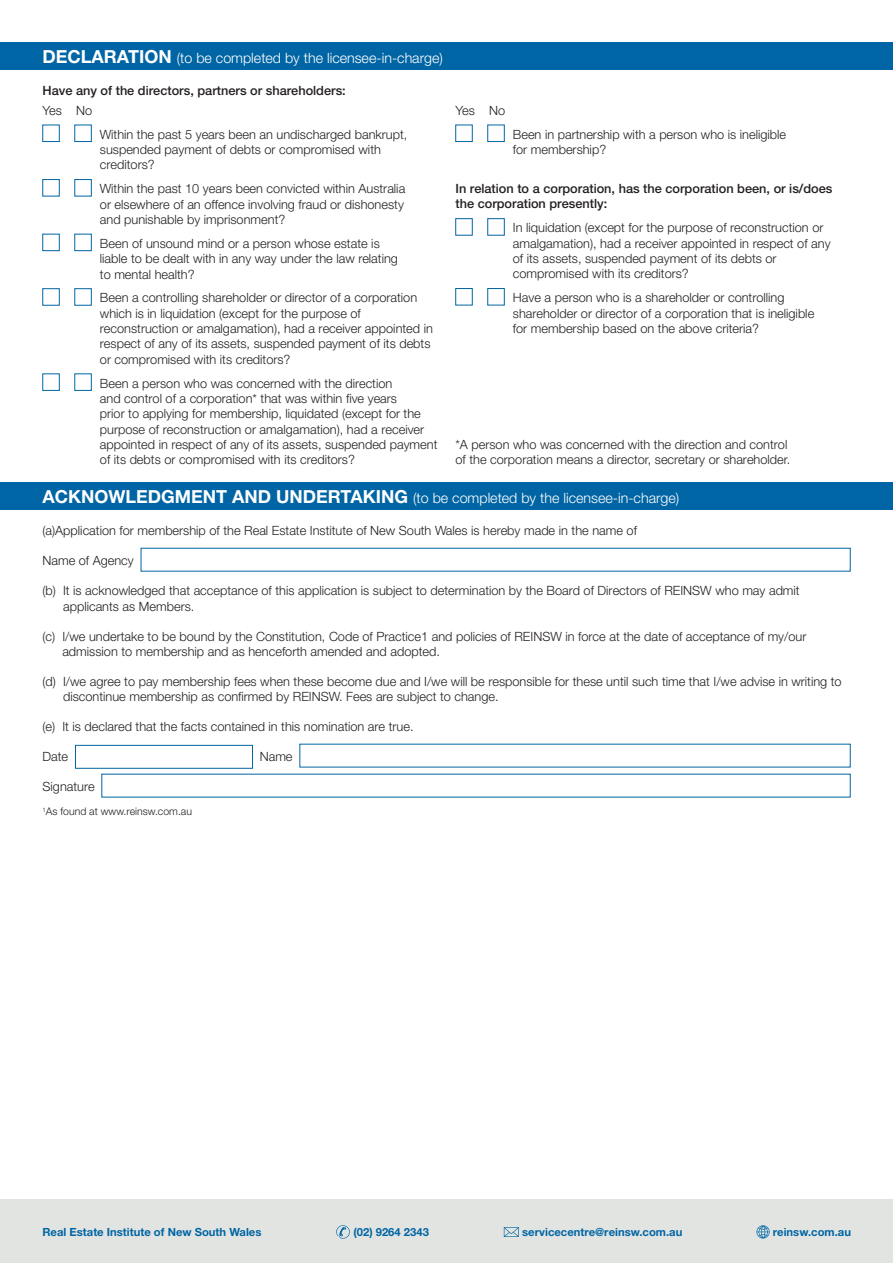
<style>
.page{position:relative;width:893px;height:1263px;background:#fff}
.page>*{position:absolute;margin:0;border:0;box-sizing:border-box;transform-origin:0 0}
.t1{font:300 14.25px "Helvetica Neue";color:#fff}
.Info_Body{font:300 12.75px/15.3px "Helvetica Neue";color:#231f20}
.Form_Body{font:300 12.75px/15.3px "Helvetica Neue";color:#231f20}
.Info_Body-2{font:500 12.75px/15.3px "Helvetica Neue";color:#231f20}
.t2{font:700 11.25px "Helvetica Neue";color:#0065a4}
.Form_Body-2{font:300 10.5px "Helvetica Neue";color:#231f20}
.s1{font-weight:700;font-size:18px}
</style>
<div class="page">
<div style="left:0;top:1199px;width:893px;height:64px;background:#e2e4e2"></div>
<svg style="left:336px;top:1225px;width:14px;height:13px"></svg>
<svg style="left:504px;top:1227px;width:15px;height:10px"></svg>
<svg style="left:756px;top:1225px;width:14px;height:13px"></svg>
<div style="left:75px;top:745px;width:178px;height:23px;border:1px solid #0065a4"></div>
<div style="left:0;top:483px;width:893px;height:27px;background:#0065a4"></div>
<div style="left:0;top:43px;width:893px;height:27px;background:#0065a4"></div>
<div style="left:43px;top:125px;width:17px;height:17px;border:1px solid #0065a4"></div>
<div style="left:75px;top:125px;width:17px;height:17px;border:1px solid #0065a4"></div>
<div style="left:43px;top:179px;width:17px;height:17px;border:1px solid #0065a4"></div>
<div style="left:75px;top:179px;width:17px;height:17px;border:1px solid #0065a4"></div>
<div style="left:43px;top:234px;width:17px;height:17px;border:1px solid #0065a4"></div>
<div style="left:75px;top:234px;width:17px;height:17px;border:1px solid #0065a4"></div>
<div style="left:43px;top:288px;width:17px;height:17px;border:1px solid #0065a4"></div>
<div style="left:75px;top:288px;width:17px;height:17px;border:1px solid #0065a4"></div>
<div style="left:43px;top:374px;width:17px;height:17px;border:1px solid #0065a4"></div>
<div style="left:75px;top:374px;width:17px;height:17px;border:1px solid #0065a4"></div>
<div style="left:455px;top:125px;width:17px;height:17px;border:1px solid #0065a4"></div>
<div style="left:455px;top:218px;width:17px;height:17px;border:1px solid #0065a4"></div>
<div style="left:455px;top:288px;width:17px;height:17px;border:1px solid #0065a4"></div>
<p class="t1" style="left:43px;top:49px;width:402px"><span class="s1">DECLARATION</span> (to be completed by the licensee-in-charge)</p>
<p class="Info_Body-2" style="left:43px;top:83px;width:305px">Have any of the directors, partners or shareholders:</p>
<p class="Info_Body" style="left:43px;top:102px;width:51px">Yes No</p>
<p class="Info_Body" style="left:100px;top:126px;width:309px">Within the past 5 years been an undischarged bankrupt, suspended payment of debts or compromised with creditors?</p>
<p class="Info_Body" style="left:100px;top:181px;width:307px;text-align:justify">Within the past 10 years been convicted within Australia or elsewhere of an offence involving fraud or dishonesty and punishable by imprisonment?</p>
<p class="Info_Body" style="left:100px;top:235px;width:300px">Been of unsound mind or a person whose estate is liable to be dealt with in any way under the law relating to mental health?</p>
<p class="Info_Body" style="left:100px;top:290px;width:335px">Been a controlling shareholder or director of a corporation which is in liquidation (except for the purpose of reconstruction or amalgamation), had a receiver appointed in respect of any of its assets, suspended payment of its debts or compromised with its creditors?</p>
<p class="Info_Body" style="left:100px;top:375px;width:339px">Been a person who was concerned with the direction<br>and control of a corporation* that was within five years<br>prior to applying for membership, liquidated (except for the purpose of reconstruction or amalgamation), had a receiver appointed in respect of any of its assets, suspended payment of its debts or compromised with its creditors?</p>
<p class="Info_Body" style="left:455px;top:102px;width:51px">Yes No</p>
<p class="Info_Body" style="left:513px;top:126px;width:275px">Been in partnership with a person who is ineligible for membership?</p>
<p class="Info_Body-2" style="left:455px;top:181px;width:379px">In relation to a corporation, has the corporation been, or is/does the corporation presently:</p>
<p class="Info_Body" style="left:513px;top:220px;width:319px">In liquidation (except for the purpose of reconstruction or amalgamation), had a receiver appointed in respect of any of its assets, suspended payment of its debts or compromised with its creditors?</p>
<p class="Info_Body" style="left:513px;top:290px;width:303px">Have a person who is a shareholder or controlling shareholder or director of a corporation that is ineligible for membership based on the above criteria?</p>
<p class="Info_Body" style="left:455px;top:436px;width:336px">*A person who was concerned with the direction and control of the corporation means a director, secretary or shareholder.</p>
<p class="t1" style="left:43px;top:489px;width:638px"><span class="s1">ACKNOWLEDGMENT AND UNDERTAKING</span> (to be completed by the licensee-in-charge)</p>
<p class="Form_Body" style="left:43px;top:523px;width:596px">(a)Application for membership of the Real Estate Institute of New South Wales is hereby made in the name of</p>
<p class="Form_Body" style="left:43px;top:553px;width:93px">Name of Agency</p>
<p class="Form_Body" style="left:63px;top:583px;width:738px;text-indent:-21px">(b) It is acknowledged that acceptance of this application is subject to determination by the Board of Directors of REINSW who may admit applicants as Members.</p>
<p class="Form_Body" style="left:62px;top:628px;width:745px;text-indent:-20px">(c) I/we undertake to be bound by the Constitution, Code of Practice1 and policies of REINSW in force at the date of acceptance of my/our admission to membership and as henceforth amended and adopted.</p>
<p class="Form_Body" style="left:63px;top:673px;width:780px;text-indent:-21px">(d) I/we agree to pay membership fees when these become due and I/we will be responsible for these until such time that I/we advise in writing to discontinue membership as confirmed by REINSW. Fees are subject to change.</p>
<p class="Form_Body" style="left:43px;top:719px;width:373px">(e) It is declared that the facts contained in this nomination are true.</p>
<p class="Form_Body" style="left:43px;top:749px;width:27px">Date</p>
<p class="Form_Body" style="left:260px;top:749px;width:34px">Name</p>
<p class="Form_Body" style="left:43px;top:779px;width:54px">Signature</p>
<p class="Form_Body-2" style="left:43px;top:805px;width:151px"><sup>1</sup>As found at www.reinsw.com.au</p>
<p class="t2" style="left:43px;top:1225px;width:220px">Real Estate Institute of New South Wales</p>
<p class="t2" style="left:353px;top:1225px;width:77px">(02) 9264 2343</p>
<p class="t2" style="left:522px;top:1225px;width:162px">servicecentre@reinsw.com.au</p>
<p class="t2" style="left:773px;top:1225px;width:80px">reinsw.com.au</p>
</div>
